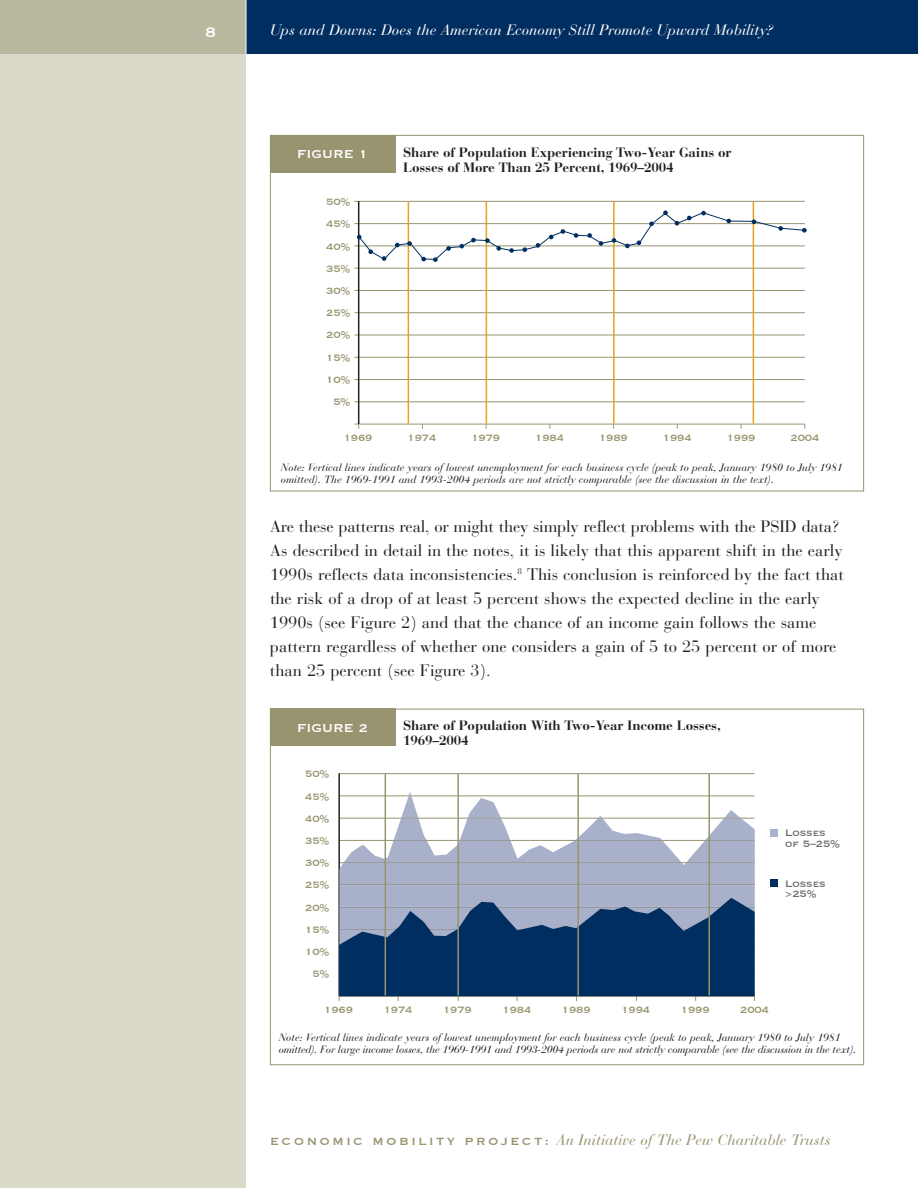
<style>
.page{position:relative;width:918px;height:1188px;background:#fff}
.page>*{position:absolute;margin:0;border:0;box-sizing:border-box;transform-origin:0 0}
.t1{font:18px "Copperplate";color:#fff}
.t2{font:16.5px/24px "Bauer Bodoni";color:#231f20}
.t3{font:italic 15px "Bauer Bodoni";color:#fff}
.t4{font:italic 15px "Bauer Bodoni";color:#98946f}
.t5{font:15px "Copperplate";color:#fff}
.t6{font:700 13.5px/15px "Bauer Bodoni";letter-spacing:-.01em;color:#231f20}
.t7{font:12px/22.2px "Copperplate";letter-spacing:-.01em;color:#98946f;text-align:center}
.t8{font:12px/10.5px "Copperplate";letter-spacing:-.01em;color:#6c6d70}
.t9{font:italic 10.5px/12px "Bauer Bodoni";color:#231f20}
.s1{font-family:"Copperplate";font-style:normal;font-size:13.5px}
</style>
<div class="page">
<div style="left:0;top:54px;width:246px;height:1134px;background:#dad9ca"></div>
<div style="left:246px;top:0;width:672px;height:54px;background:#002e60"></div>
<div style="left:0;top:0;width:246px;height:54px;background:#bbb8a0"></div>
<hr style="left:246px;top:0;width:1px;height:54px;background:#fff">
<div style="left:270px;top:709px;width:126px;height:37px;background:#98946f"></div>
<hr style="left:340px;top:773px;width:415px;height:1px;background:#98946f">
<hr style="left:338px;top:773px;width:2px;height:223px;background:#231f20">
<svg style="left:340px;top:792px;width:415px;height:70px"></svg>
<svg style="left:401px;top:818px;width:340px;height:1px"></svg>
<svg style="left:393px;top:840px;width:362px;height:1px"></svg>
<svg style="left:339px;top:862px;width:416px;height:139px;background:#4e6a8f"></svg>
<hr style="left:385px;top:774px;width:1px;height:221px;background:#98946f">
<hr style="left:457px;top:774px;width:2px;height:221px;background:#98946f">
<hr style="left:577px;top:774px;width:2px;height:221px;background:#98946f">
<hr style="left:708px;top:774px;width:2px;height:221px;background:#98946f">
<div style="left:770px;top:829px;width:8px;height:7px;background:#a9b0c9"></div>
<div style="left:770px;top:879px;width:8px;height:8px;background:#002e60"></div>
<div style="left:270px;top:135px;width:126px;height:37px;background:#98946f"></div>
<hr style="left:354px;top:379px;width:451px;height:1px;background:#98946f">
<hr style="left:354px;top:401px;width:451px;height:1px;background:#98946f">
<hr style="left:354px;top:424px;width:451px;height:1px;background:#98946f">
<hr style="left:354px;top:335px;width:451px;height:1px;background:#98946f">
<hr style="left:354px;top:357px;width:451px;height:1px;background:#98946f">
<hr style="left:354px;top:290px;width:451px;height:1px;background:#98946f">
<hr style="left:354px;top:312px;width:451px;height:1px;background:#98946f">
<hr style="left:354px;top:223px;width:451px;height:1px;background:#98946f">
<hr style="left:354px;top:246px;width:451px;height:1px;background:#98946f">
<hr style="left:354px;top:268px;width:451px;height:1px;background:#98946f">
<hr style="left:354px;top:201px;width:451px;height:1px;background:#98946f">
<hr style="left:358px;top:201px;width:1px;height:223px;background:#231f20">
<hr style="left:408px;top:202px;width:1px;height:222px;background:#e6a218">
<hr style="left:486px;top:202px;width:1px;height:222px;background:#e6a218">
<hr style="left:613px;top:202px;width:2px;height:222px;background:#e6a218">
<hr style="left:753px;top:202px;width:1px;height:222px;background:#e6a218">
<svg style="left:357px;top:211px;width:450px;height:51px"></svg>
<p class="t1" style="left:205px;top:23px;width:12px">8</p>
<p class="t3" style="left:270px;top:25px;width:504px">Ups and Downs: Does the American Economy Still Promote Upward Mobility?</p>
<p class="t5" style="left:297px;top:147px;width:72px">FiguRe 1</p>
<p class="t6" style="left:403px;top:146px;width:330px">Share of Population Experiencing Two-Year Gains or<br>Losses of More Than 25 Percent, 1969–2004</p>
<p class="t7" style="left:326px;top:191px;width:27px">50%<br>45%<br>40%<br>35%<br>30%<br>25%<br>20%<br>15%<br>10%<br>5%</p>
<p class="t7" style="left:344px;top:427px;width:30px">1969</p>
<p class="t7" style="left:408px;top:427px;width:30px">1974</p>
<p class="t7" style="left:471px;top:427px;width:30px">1979</p>
<p class="t7" style="left:535px;top:427px;width:30px">1984</p>
<p class="t7" style="left:599px;top:427px;width:30px">1989</p>
<p class="t7" style="left:663px;top:427px;width:30px">1994</p>
<p class="t7" style="left:727px;top:427px;width:30px">1999</p>
<p class="t7" style="left:791px;top:427px;width:30px">2004</p>
<p class="t9" style="left:281px;top:463px;width:563px">Note: Vertical lines indicate years of lowest unemployment for each business cycle (peak to peak, January 1980 to July 1981 omitted). The 1969-1991 and 1993-2004 periods are not strictly comparable (see the discussion in the text).</p>
<p class="t2" style="left:270px;top:516px;width:576px">Are these patterns real, or might they simply reflect problems with the PSID data?<br>As described in detail in the notes, it is likely that this apparent shift in the early 1990s reflects data inconsistencies.<sup>8</sup> This conclusion is reinforced by the fact that the risk of a drop of at least 5 percent shows the expected decline in the early 1990s (see Figure 2) and that the chance of an income gain follows the same pattern regardless of whether one considers a gain of 5 to 25 percent or of more than 25 percent (see Figure 3).</p>
<p class="t5" style="left:297px;top:720px;width:72px">FiguRe 2</p>
<p class="t6" style="left:403px;top:720px;width:319px">Share of Population With Two-Year Income Losses,<br>1969–2004</p>
<p class="t7" style="left:305px;top:763px;width:27px">50%<br>45%<br>40%<br>35%<br>30%<br>25%<br>20%<br>15%<br>10%<br>5%</p>
<p class="t7" style="left:324px;top:999px;width:30px">1969</p>
<p class="t7" style="left:384px;top:999px;width:30px">1974</p>
<p class="t7" style="left:443px;top:999px;width:30px">1979</p>
<p class="t7" style="left:503px;top:999px;width:30px">1984</p>
<p class="t7" style="left:562px;top:999px;width:30px">1989</p>
<p class="t7" style="left:621px;top:999px;width:30px">1994</p>
<p class="t7" style="left:681px;top:999px;width:30px">1999</p>
<p class="t7" style="left:740px;top:999px;width:30px">2004</p>
<p class="t8" style="left:785px;top:828px;width:57px">losses of 5–25%</p>
<p class="t8" style="left:785px;top:878px;width:42px">losses &gt;25%</p>
<p class="t9" style="left:279px;top:1033px;width:579px">Note: Vertical lines indicate years of lowest unemployment for each business cycle (peak to peak, January 1980 to July 1981 omitted). For large income losses, the 1969-1991 and 1993-2004 periods are not strictly comparable (see the discussion in the text).</p>
<p class="t4" style="left:270px;top:1135px;width:562px"><span class="s1">economic mobility pRoJect:</span> An Initiative of The Pew Charitable Trusts</p>
</div>
